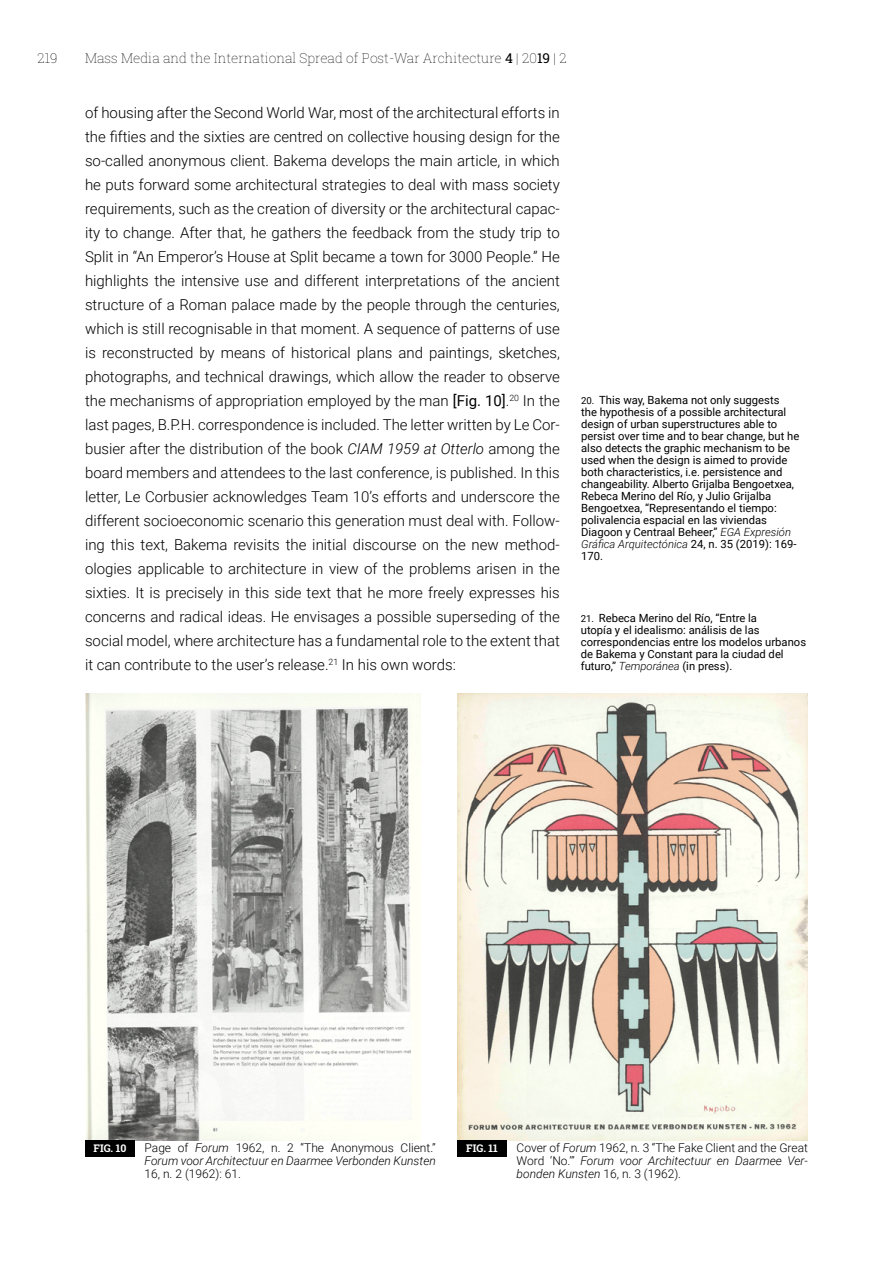
<style>
.page{position:relative;width:893px;height:1263px;background:#fff}
.page>*{position:absolute;margin:0;border:0;box-sizing:border-box;transform-origin:0 0}
.t1{font:300 15px/24px "Roboto";color:#000;text-align:justify}
.t2{font:100 13.5px "Roboto Slab";color:#000}
.t3{font:300 12px/12.8px "Roboto";color:#000;text-align:justify}
.t4{font:italic 300 12px/12.8px "Roboto";color:#000}
.t5{font:11.25px/12px "Roboto";color:#000}
.t6{font:700 10.5px "Roboto Slab";color:#fff}
.s1{font-weight:400}
.s2{font-style:italic}
.s3{font-size:9.6px}
.s4{font-weight:300;font-style:italic}
.s5{font-style:normal}
</style>
<div class="page">
<img style="left:457px;top:694px;width:351px;height:446px">
<img style="left:85px;top:693px;width:336px;height:447px">
<div style="left:85px;top:1140px;width:50px;height:16px;background:#000"></div>
<div style="left:457px;top:1140px;width:50px;height:16px;background:#000"></div>
<p class="t2" style="left:37px;top:49px;width:22px">219</p>
<p class="t2" style="left:85px;top:49px;width:483px">Mass Media and the International Spread of Post-War Architecture <span class="s1">4</span> | 20<span class="s1">19</span> | 2</p>
<p class="t1" style="left:85px;top:100px;width:476px">of housing after the Second World War, most of the architectural efforts in the fifties and the sixties are centred on collective housing design for the so-called anonymous client. Bakema develops the main article, in which he puts forward some architectural strategies to deal with mass society requirements, such as the creation of diversity or the architectural capac&shy;ity to change. After that, he gathers the feedback from the study trip to Split in “An Emperor’s House at Split became a town for 3000 People.” He highlights the intensive use and different interpretations of the ancient structure of a Roman palace made by the people through the centuries, which is still recognisable in that moment. A sequence of patterns of use is reconstructed by means of historical plans and paintings, sketches, photographs, and technical drawings, which allow the reader to observe the mechanisms of appropriation employed by the man <span class="s1">[Fig. 10]</span>.<sup>20</sup> In the last pages, B.P.H. correspondence is included. The letter written by Le Cor&shy;busier after the distribution of the book <span class="s2">CIAM 1959 at Otterlo</span> among the board members and attendees to the last conference, is published. In this letter, Le Corbusier acknowledges Team 10’s efforts and underscore the different socioeconomic scenario this generation must deal with. Follow&shy;ing this text, Bakema revisits the initial discourse on the new method&shy;ologies applicable to architecture in view of the problems arisen in the sixties. It is precisely in this side text that he more freely expresses his concerns and radical ideas. He envisages a possible superseding of the social model, where architecture has a fundamental role to the extent that it can contribute to the user’s release.<sup>21</sup> In his own words:</p>
<p class="t5" style="left:581px;top:394px;width:220px"><span class="s3">20.</span> This way, Bakema not only suggests<br>the hypothesis of a possible architectural design of urban superstructures able to persist over time and to bear change, but he also detects the graphic mechanism to be used when the design is aimed to provide both characteristics, i.e. persistence and changeability. Alberto Grijalba Bengoetxea, Rebeca Merino del Río, y Julio Grijalba Bengoetxea, “Representando el tiempo: polivalencia espacial en las viviendas Diagoon y Centraal Beheer,” <span class="s4">EGA Expresión Gráfica Arquitectónica</span> 24, n. 35 (2019): 169- 170.</p>
<p class="t5" style="left:581px;top:611px;width:227px"><span class="s3">21.</span> Rebeca Merino del Río, “Entre la<br>utopía y el idealismo: análisis de las correspondencias entre los modelos urbanos de Bakema y Constant para la ciudad del futuro,” <span class="s4">Temporánea</span> (in press).</p>
<p class="t6" style="left:94px;top:1141px;width:34px">FIG. 10</p>
<p class="t3" style="left:517px;top:1141px;width:293px">Cover of <span class="s2">Forum</span> 1962, n. 3 “The Fake Client and the Great Word ‘No.’” <span class="s2">Forum voor Architectuur en Daarmee Ver&shy;bonden Kunsten</span> 16, n. 3 (1962).</p>
<p class="t4" style="left:145px;top:1141px;width:293px"><span class="s5">Page of</span> Forum <span class="s5">1962, n. 2 “The Anonymous Client.”<br></span>Forum voor Architectuur en Daarmee Verbonden Kunsten</p>
<p class="t3" style="left:145px;top:1167px;width:98px">16, n. 2 (1962): 61.</p>
<p class="t6" style="left:466px;top:1141px;width:33px">FIG. 11</p>
</div>
